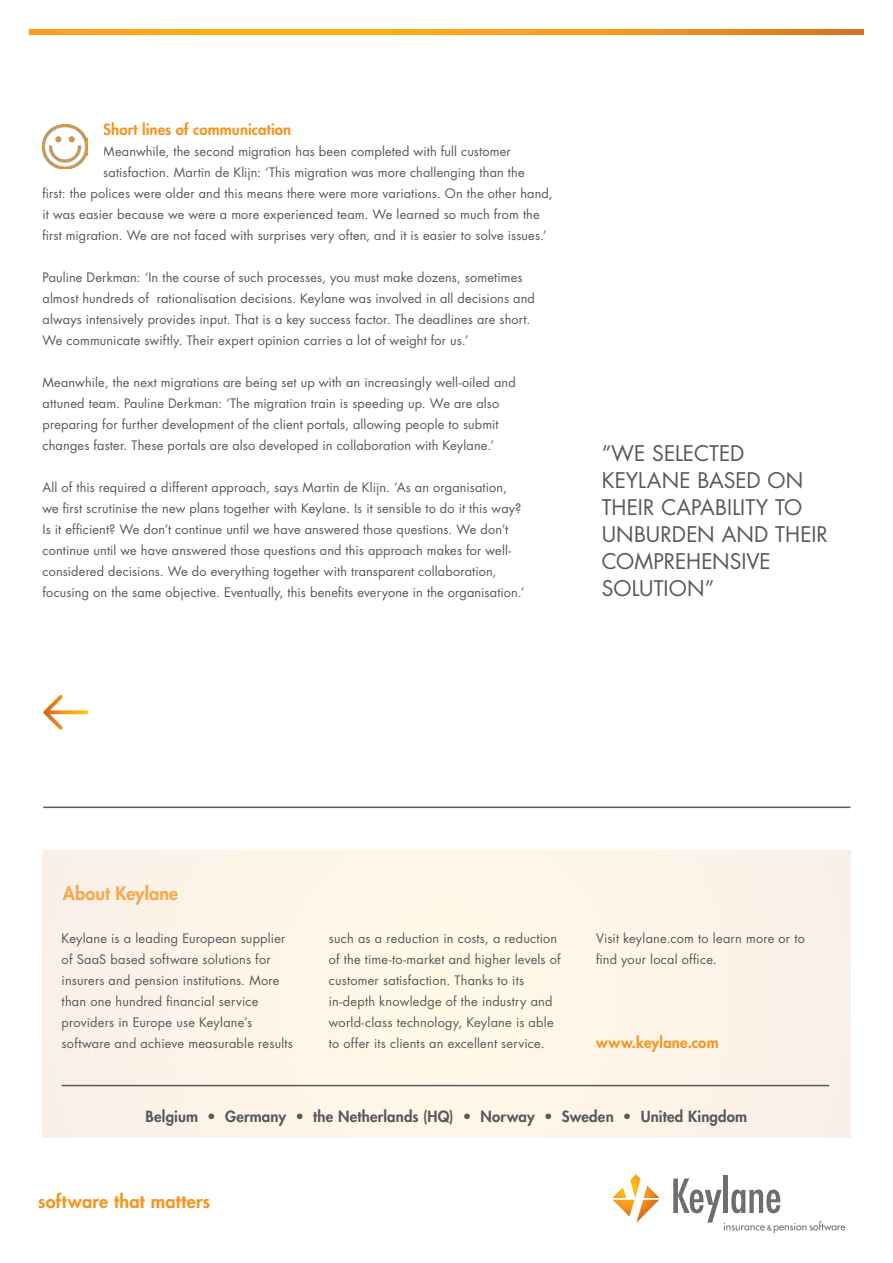
<style>
.page{position:relative;width:893px;height:1263px;background:#fff}
.page>*{position:absolute;margin:0;border:0;box-sizing:border-box;transform-origin:0 0}
.t1{font:21px/27px "Futura Std";color:#58595b}
.t2{font:800 18px "Futura Std";letter-spacing:.015em;color:#f7941e}
.t3{font:800 18px "Futura Std";letter-spacing:.005em;color:#faa74a}
.t4{font:800 15px "Futura Std";letter-spacing:.01em;color:#58595b}
.t5{font:800 15px "Futura Std";letter-spacing:.005em;color:#f7941e}
.t6{font:12.75px/21px "Futura Std";letter-spacing:.015em;color:#58595b}
</style>
<div class="page">
<svg style="left:30px;top:30px;width:833px;height:4px;background:#f59e1a"></svg>
<div style="left:43px;top:850px;width:807px;height:288px;background:#fef5e8"></div>
<hr style="left:724px;top:1175px;width:4px;height:38px;background:#6d6e71">
<svg style="left:612px;top:1174px;width:47px;height:49px"></svg>
<svg style="left:673px;top:1178px;width:172px;height:55px"></svg>
<hr style="left:62px;top:1085px;width:767px;height:1px;background:#58595b">
<hr style="left:43px;top:806px;width:807px;height:2px;background:#58595b">
<img style="left:42px;top:125px;width:46px;height:44px">
<svg style="left:43px;top:695px;width:46px;height:35px"></svg>
<p class="t5" style="left:103px;top:120px;width:189px">Short lines of communication</p>
<p class="t6" style="left:103px;top:141px;width:409px">Meanwhile, the second migration has been completed with full customer</p>
<p class="t6" style="left:103px;top:162px;width:423px">satisfaction. Martin de Klijn: ‘This migration was more challenging than the</p>
<p class="t6" style="left:43px;top:183px;width:512px">first: the polices were older and this means there were more variations. On the other hand,</p>
<p class="t6" style="left:43px;top:204px;width:499px">it was easier because we were a more experienced team. We learned so much from the</p>
<p class="t6" style="left:43px;top:225px;width:506px">first migration. We are not faced with surprises very often, and it is easier to solve issues.’</p>
<p class="t6" style="left:43px;top:267px;width:494px">Pauline Derkman: ‘In the course of such processes, you must make dozens, sometimes almost hundreds of rationalisation decisions. Keylane was involved in all decisions and always intensively provides input. That is a key success factor. The deadlines are short.<br>We communicate swiftly. Their expert opinion carries a lot of weight for us.’</p>
<p class="t6" style="left:43px;top:372px;width:475px">Meanwhile, the next migrations are being set up with an increasingly well-oiled and attuned team. Pauline Derkman: ‘The migration train is speeding up. We are also preparing for further development of the client portals, allowing people to submit changes faster. These portals are also developed in collaboration with Keylane.’</p>
<p class="t6" style="left:43px;top:477px;width:484px">All of this required a different approach, says Martin de Klijn. ‘As an organisation, we first scrutinise the new plans together with Keylane. Is it sensible to do it this way?<br>Is it efficient? We don’t continue until we have answered those questions. We don’t continue until we have answered those questions and this approach makes for well&shy;considered decisions. We do everything together with transparent collaboration, focusing on the same objective. Eventually, this benefits everyone in the organisation.’</p>
<h1 class="t1" style="left:602px;top:440px;width:228px">“WE SELECTED<br>KEYLANE BASED ON<br>THEIR CAPABILITY TO<br>UNBURDEN AND THEIR<br>COMPREHENSIVE<br>SOLUTION”</h1>
<h2 class="t3" style="left:63px;top:882px;width:117px">About Keylane</h2>
<p class="t6" style="left:62px;top:928px;width:233px">Keylane is a leading European supplier of SaaS based software solutions for insurers and pension institutions. More than one hundred financial service providers in Europe use Keylane’s software and achieve measurable results</p>
<p class="t6" style="left:329px;top:928px;width:233px">such as a reduction in costs, a reduction of the time-to-market and higher levels of customer satisfaction. Thanks to its in-depth knowledge of the industry and world-class technology, Keylane is able to offer its clients an excellent service.</p>
<p class="t6" style="left:596px;top:928px;width:210px">Visit keylane.com to learn more or to find your local office.</p>
<p class="t5" style="left:596px;top:1033px;width:124px">www.keylane.com</p>
<p class="t4" style="left:146px;top:1107px;width:603px">Belgium • Germany • the Netherlands (HQ) • Norway • Sweden • United Kingdom</p>
<h2 class="t2" style="left:38px;top:1190px;width:173px">software that matters</h2>
</div>
